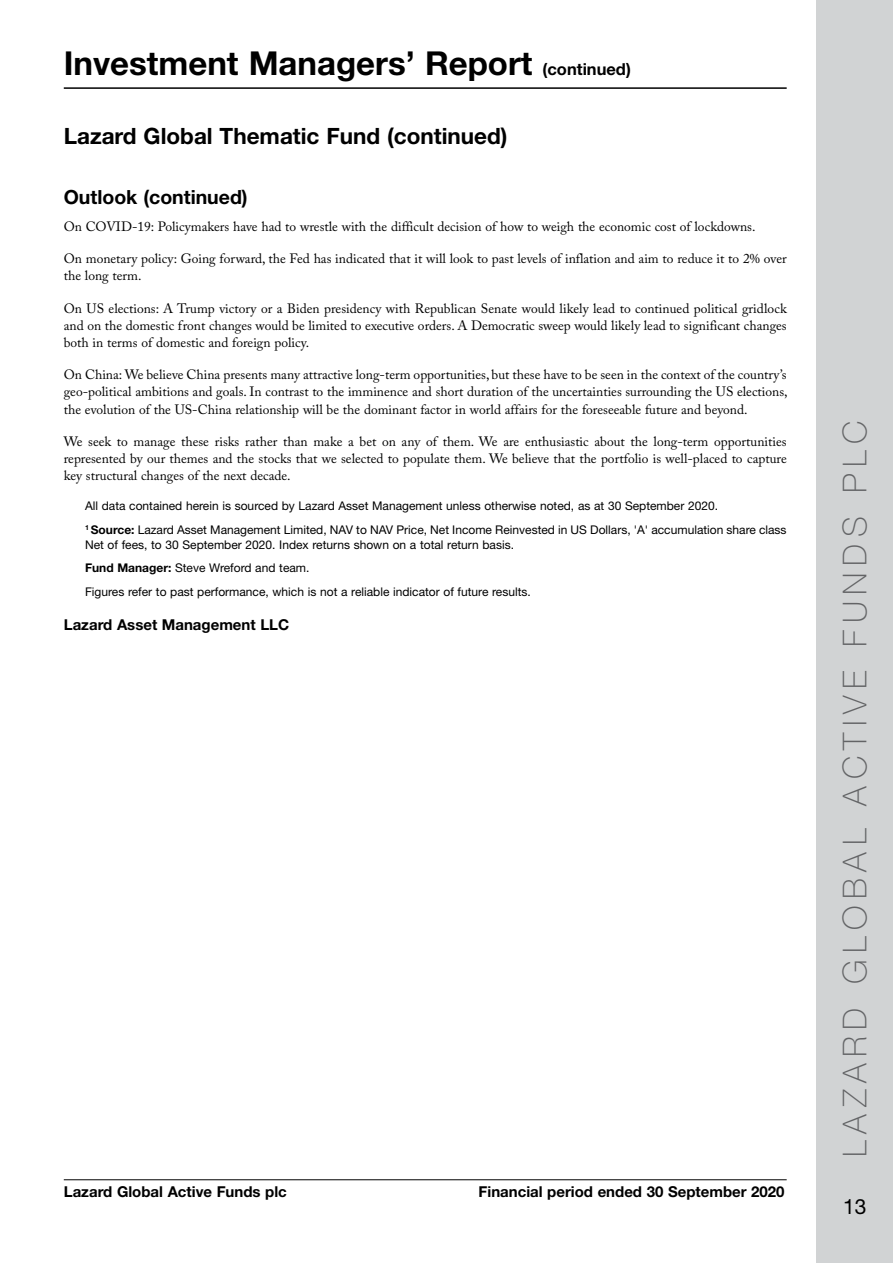
<style>
.page{position:relative;width:893px;height:1263px;background:#fff}
.page>*{position:absolute;margin:0;border:0;box-sizing:border-box;transform-origin:0 0}
.t1{font:700 33px "Helvetica Neue LT Std";color:#000}
.t2{font:100 33px "Helvetica Neue LT Std";letter-spacing:.2em;color:#636466}
.t3{font:700 22.5px "Helvetica Neue LT Std";color:#000}
.t4{font:21px "Helvetica Neue LT Std";color:#000}
.t5{font:700 19.5px "Helvetica Neue LT Std";color:#000}
.t6{font:700 15px "Helvetica Neue LT Std";color:#000}
.t7{font:13.5px/17.2px "Adobe Caslon Pro";color:#000;text-align:justify}
.t8{font:12px/23.5px "Helvetica Neue LT Std";color:#000}
.s1{font-size:16.5px}
.s2{font-weight:700}
</style>
<div class="page">
<div style="left:816px;top:0;width:77px;height:1263px;background:#d1d3d4"></div>
<hr style="left:64px;top:87px;width:723px;height:2px;background:#000">
<hr style="left:64px;top:1179px;width:723px;height:1px;background:#000">
<h1 class="t1" style="left:64px;top:42px;width:569px">Investment Managers’ Report <span class="s1">(continued)</span></h1>
<h2 class="t3" style="left:64px;top:122px;width:445px">Lazard Global Thematic Fund (continued)</h2>
<h3 class="t5" style="left:64px;top:185px;width:185px">Outlook (continued)</h3>
<p class="t7" style="left:64px;top:218px;width:693px">On COVID-19: Policymakers have had to wrestle with the difficult decision of how to weigh the economic cost of lockdowns.</p>
<p class="t7" style="left:64px;top:250px;width:724px">On monetary policy: Going forward, the Fed has indicated that it will look to past levels of inflation and aim to reduce it to 2% over the long term.</p>
<p class="t7" style="left:64px;top:299px;width:724px">On US elections: A Trump victory or a Biden presidency with Republican Senate would likely lead to continued political gridlock and on the domestic front changes would be limited to executive orders. A Democratic sweep would likely lead to significant changes both in terms of domestic and foreign policy.</p>
<p class="t7" style="left:64px;top:366px;width:725px">On China: We believe China presents many attractive long-term opportunities, but these have to be seen in the context of the country’s geo-political ambitions and goals. In contrast to the imminence and short duration of the uncertainties surrounding the US elections, the evolution of the US-China relationship will be the dominant factor in world affairs for the foreseeable future and beyond.</p>
<p class="t7" style="left:64px;top:433px;width:724px">We seek to manage these risks rather than make a bet on any of them. We are enthusiastic about the long-term opportunities represented by our themes and the stocks that we selected to populate them. We believe that the portfolio is well-placed to capture key structural changes of the next decade.</p>
<p class="t8" style="left:85px;top:494px;width:703px">All data contained herein is sourced by Lazard Asset Management unless otherwise noted, as at 30 September 2020.<br><sup>1</sup> <span class="s2">Source:</span> Lazard Asset Management Limited, NAV to NAV Price, Net Income Reinvested in US Dollars, 'A' accumulation share class</p>
<p class="t8" style="left:85px;top:532px;width:447px">Net of fees, to 30 September 2020. Index returns shown on a total return basis.<br><span class="s2">Fund Manager:</span> Steve Wreford and team.<br>Figures refer to past performance, which is not a reliable indicator of future results.</p>
<p class="t6" style="left:64px;top:615px;width:227px">Lazard Asset Management LLC</p>
<p class="t6" style="left:64px;top:1182px;width:225px">Lazard Global Active Funds plc</p>
<p class="t6" style="left:479px;top:1182px;width:307px">Financial period ended 30 September 2020</p>
<h1 class="t2" style="left:836px;top:1157px;width:738px;rotate:-90deg">LAZARD GLOBAL ACTIVE FUNDS PLC</h1>
<h3 class="t4" style="left:843px;top:1194px;width:25px">13</h3>
</div>
